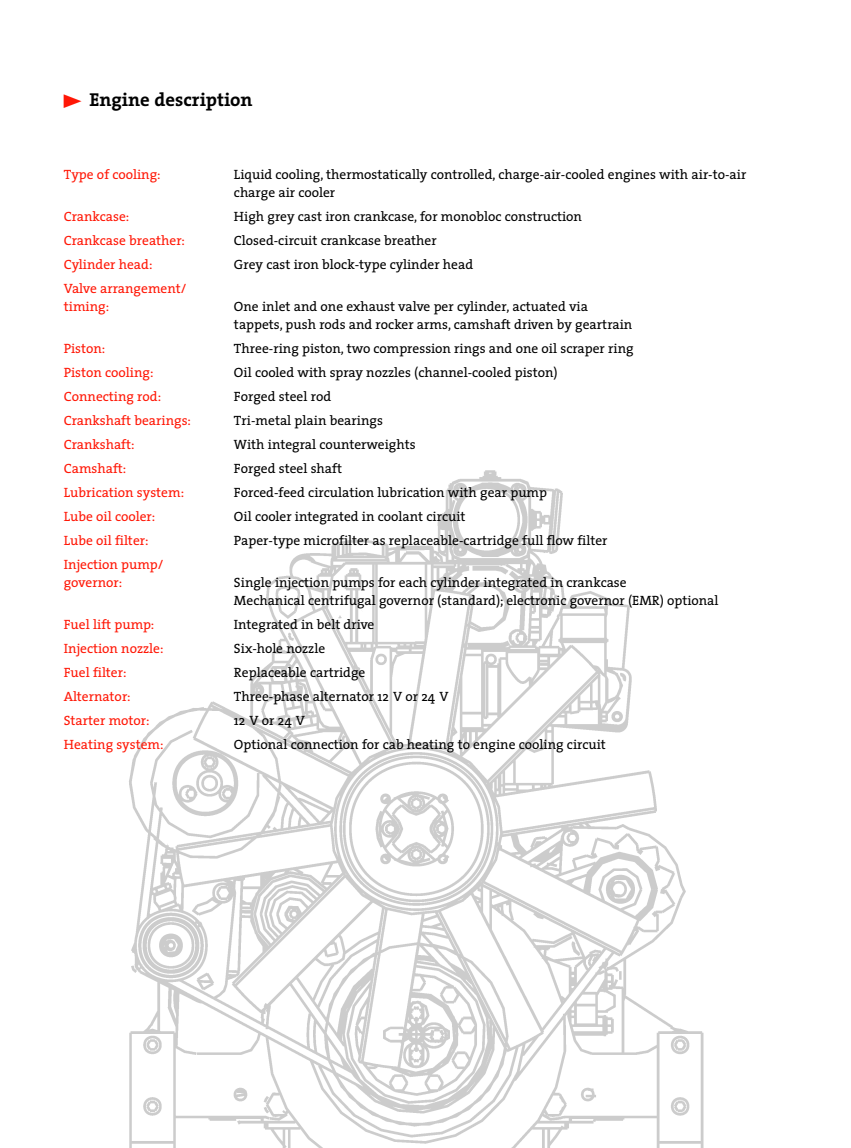
<style>
.page{position:relative;width:851px;height:1148px;background:#fff}
.page>*{position:absolute;margin:0;border:0;box-sizing:border-box;transform-origin:0 0}
.t1{font:700 18.75px "The Serif";color:#000}
.t2{font:13.5px/18px "The Serif";color:#000}
.t3{font:13.5px/18px "The Serif";color:#ff1706}
.s1{font-family:"Berthold Pi BQ";font-weight:400;font-size:16.5px;color:#ff1706}
</style>
<div class="page">
<img style="left:129px;top:470px;width:574px;height:677px">
<h1 class="t1" style="left:64px;top:93px;width:190px"><span class="s1">u</span> Engine description</h1>
<p class="t3" style="left:64px;top:166px;width:98px">Type of cooling:</p>
<p class="t2" style="left:234px;top:166px;width:514px">Liquid cooling, thermostatically controlled, charge-air-cooled engines with air-to-air charge air cooler</p>
<p class="t3" style="left:64px;top:208px;width:67px">Crankcase:</p>
<p class="t2" style="left:234px;top:208px;width:349px">High grey cast iron crankcase, for monobloc construction</p>
<p class="t3" style="left:64px;top:232px;width:123px">Crankcase breather:</p>
<p class="t2" style="left:234px;top:232px;width:204px">Closed-circuit crankcase breather</p>
<p class="t3" style="left:64px;top:256px;width:90px">Cylinder head:</p>
<p class="t2" style="left:234px;top:256px;width:241px">Grey cast iron block-type cylinder head</p>
<p class="t3" style="left:64px;top:280px;width:124px">Valve arrangement/ timing:</p>
<p class="t2" style="left:234px;top:298px;width:400px">One inlet and one exhaust valve per cylinder, actuated via tappets, push rods and rocker arms, camshaft driven by geartrain</p>
<p class="t3" style="left:64px;top:340px;width:43px">Piston:</p>
<p class="t2" style="left:234px;top:340px;width:401px">Three-ring piston, two compression rings and one oil scraper ring</p>
<p class="t3" style="left:64px;top:364px;width:91px">Piston cooling:</p>
<p class="t2" style="left:234px;top:364px;width:325px">Oil cooled with spray nozzles (channel-cooled piston)</p>
<p class="t3" style="left:64px;top:388px;width:99px">Connecting rod:</p>
<p class="t2" style="left:234px;top:388px;width:99px">Forged steel rod</p>
<p class="t3" style="left:64px;top:412px;width:129px">Crankshaft bearings:</p>
<p class="t2" style="left:234px;top:412px;width:150px">Tri-metal plain bearings</p>
<p class="t3" style="left:64px;top:436px;width:72px">Crankshaft:</p>
<p class="t2" style="left:234px;top:436px;width:183px">With integral counterweights</p>
<p class="t3" style="left:64px;top:460px;width:64px">Camshaft:</p>
<p class="t2" style="left:234px;top:460px;width:109px">Forged steel shaft</p>
<p class="t3" style="left:64px;top:484px;width:122px">Lubrication system:</p>
<p class="t2" style="left:234px;top:484px;width:314px">Forced-feed circulation lubrication with gear pump</p>
<p class="t3" style="left:64px;top:508px;width:93px">Lube oil cooler:</p>
<p class="t2" style="left:234px;top:508px;width:233px">Oil cooler integrated in coolant circuit</p>
<p class="t3" style="left:64px;top:532px;width:86px">Lube oil filter:</p>
<p class="t2" style="left:234px;top:532px;width:375px">Paper-type microfilter as replaceable-cartridge full flow filter</p>
<p class="t3" style="left:64px;top:556px;width:101px">Injection pump/ governor:</p>
<p class="t2" style="left:234px;top:574px;width:486px">Single injection pumps for each cylinder integrated in crankcase<br>Mechanical centrifugal governor (standard); electronic governor (EMR) optional</p>
<p class="t3" style="left:64px;top:616px;width:92px">Fuel lift pump:</p>
<p class="t2" style="left:234px;top:616px;width:142px">Integrated in belt drive</p>
<p class="t3" style="left:64px;top:640px;width:101px">Injection nozzle:</p>
<p class="t2" style="left:234px;top:640px;width:93px">Six-hole nozzle</p>
<p class="t3" style="left:64px;top:664px;width:64px">Fuel filter:</p>
<p class="t2" style="left:234px;top:664px;width:133px">Replaceable cartridge</p>
<p class="t3" style="left:64px;top:688px;width:68px">Alternator:</p>
<p class="t2" style="left:234px;top:688px;width:216px">Three-phase alternator 12 V or 24 V</p>
<p class="t3" style="left:64px;top:712px;width:87px">Starter motor:</p>
<p class="t2" style="left:234px;top:712px;width:72px">12 V or 24 V</p>
<p class="t3" style="left:64px;top:736px;width:101px">Heating system:</p>
<p class="t2" style="left:234px;top:736px;width:373px">Optional connection for cab heating to engine cooling circuit</p>
</div>
